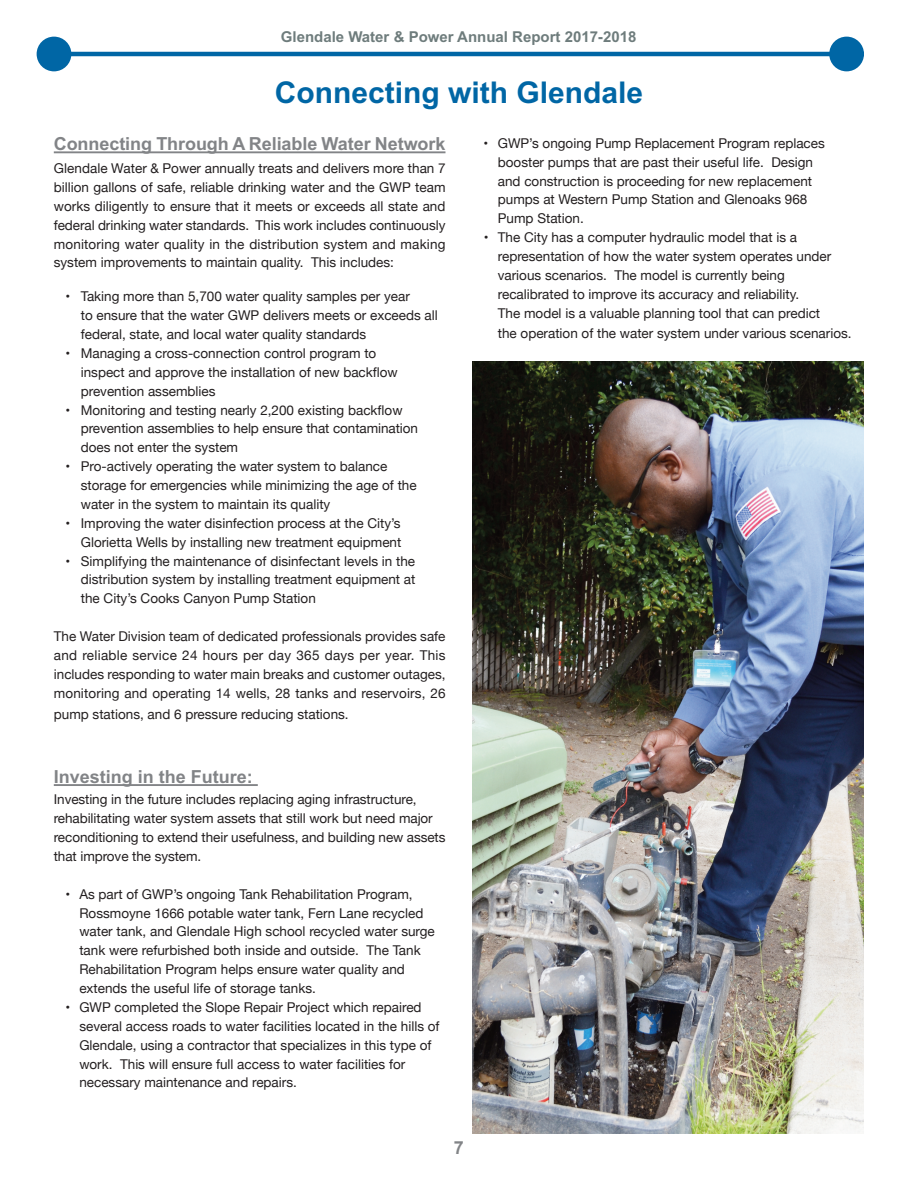
<style>
.page{position:relative;width:918px;height:1188px;background:#fff}
.page>*{position:absolute;margin:0;border:0;box-sizing:border-box;transform-origin:0 0}
.t1{font:700 30px "Arial";color:#0066a5}
.t2{font:700 18px "Arial";letter-spacing:-.005em;color:#828487}
.t3{font:700 15px "Arial";color:#6e7c7c}
.t4{font:13.5px/18.9px "Helvetica Neue";color:#231f20}
</style>
<div class="page">
<hr style="left:54px;top:151px;width:391px;height:2px;background:#828487">
<hr style="left:54px;top:784px;width:204px;height:2px;background:#828487">
<hr style="left:54px;top:52px;width:810px;height:4px;background:#0066a5">
<div style="left:829px;top:37px;width:35px;height:34px;background:#0066a5;border-radius:50%"></div>
<div style="left:37px;top:37px;width:34px;height:34px;background:#0066a5;border-radius:50%"></div>
<img style="left:472px;top:362px;width:392px;height:772px">
<p class="t3" style="left:281px;top:28px;width:357px">Glendale Water &amp; Power Annual Report 2017-2018</p>
<p class="t1" style="left:275px;top:75px;width:370px">Connecting with Glendale</p>
<h4 class="t2" style="left:54px;top:134px;width:393px">Connecting Through A Reliable Water Network</h4>
<p class="t4" style="left:54px;top:159px;width:393px;text-align:justify">Glendale Water &amp; Power annually treats and delivers more than 7 billion gallons of safe, reliable drinking water and the GWP team works diligently to ensure that it meets or exceeds all state and federal drinking water standards. This work includes continuously monitoring water quality in the distribution system and making system improvements to maintain quality. This includes:</p>
<p class="t4" style="left:81px;top:287px;width:359px;text-indent:-15px">• Taking more than 5,700 water quality samples per year<br>to ensure that the water GWP delivers meets or exceeds all federal, state, and local water quality standards</p>
<p class="t4" style="left:81px;top:343px;width:319px;text-indent:-15px">• Managing a cross-connection control program to inspect and approve the installation of new backflow prevention assemblies</p>
<p class="t4" style="left:81px;top:400px;width:339px;text-indent:-15px">• Monitoring and testing nearly 2,200 existing backflow prevention assemblies to help ensure that contamination does not enter the system</p>
<p class="t4" style="left:81px;top:457px;width:337px;text-indent:-15px">• Pro-actively operating the water system to balance storage for emergencies while minimizing the age of the water in the system to maintain its quality</p>
<p class="t4" style="left:65px;top:513px;width:337px;text-align:right">• Improving the water disinfection process at the City’s<br>Glorietta Wells by installing new treatment equipment</p>
<p class="t4" style="left:81px;top:551px;width:336px;text-align:justify;text-indent:-15px">• Simplifying the maintenance of disinfectant levels in the distribution system by installing treatment equipment at the City’s Cooks Canyon Pump Station</p>
<p class="t4" style="left:54px;top:627px;width:393px;text-align:justify">The Water Division team of dedicated professionals provides safe and reliable service 24 hours per day 365 days per year. This includes responding to water main breaks and customer outages, monitoring and operating 14 wells, 28 tanks and reservoirs, 26</p>
<p class="t4" style="left:54px;top:705px;width:296px">pump stations, and 6 pressure reducing stations.</p>
<p class="t4" style="left:498px;top:133px;width:329px;text-indent:-14px">• GWP’s ongoing Pump Replacement Program replaces booster pumps that are past their useful life. Design and construction is proceeding for new replacement pumps at Western Pump Station and Glenoaks 968<br>Pump Station.</p>
<p class="t4" style="left:498px;top:228px;width:335px;text-indent:-14px">• The City has a computer hydraulic model that is a representation of how the water system operates under various scenarios. The model is currently being recalibrated to improve its accuracy and reliability.<br>The model is a valuable planning tool that can predict</p>
<p class="t4" style="left:498px;top:324px;width:355px">the operation of the water system under various scenarios.</p>
<p class="t2" style="left:54px;top:766px;width:201px">Investing in the Future:</p>
<p class="t4" style="left:54px;top:790px;width:393px">Investing in the future includes replacing aging infrastructure, rehabilitating water system assets that still work but need major reconditioning to extend their usefulness, and building new assets that improve the system.</p>
<p class="t4" style="left:79px;top:884px;width:357px;text-indent:-14px">• As part of GWP’s ongoing Tank Rehabilitation Program, Rossmoyne 1666 potable water tank, Fern Lane recycled water tank, and Glendale High school recycled water surge tank were refurbished both inside and outside. The Tank Rehabilitation Program helps ensure water quality and extends the useful life of storage tanks.</p>
<p class="t4" style="left:79px;top:998px;width:362px;text-indent:-14px">• GWP completed the Slope Repair Project which repaired several access roads to water facilities located in the hills of Glendale, using a contractor that specializes in this type of work. This will ensure full access to water facilities for necessary maintenance and repairs.</p>
<h2 class="t2" style="left:454px;top:1137px;width:12px">7</h2>
</div>
